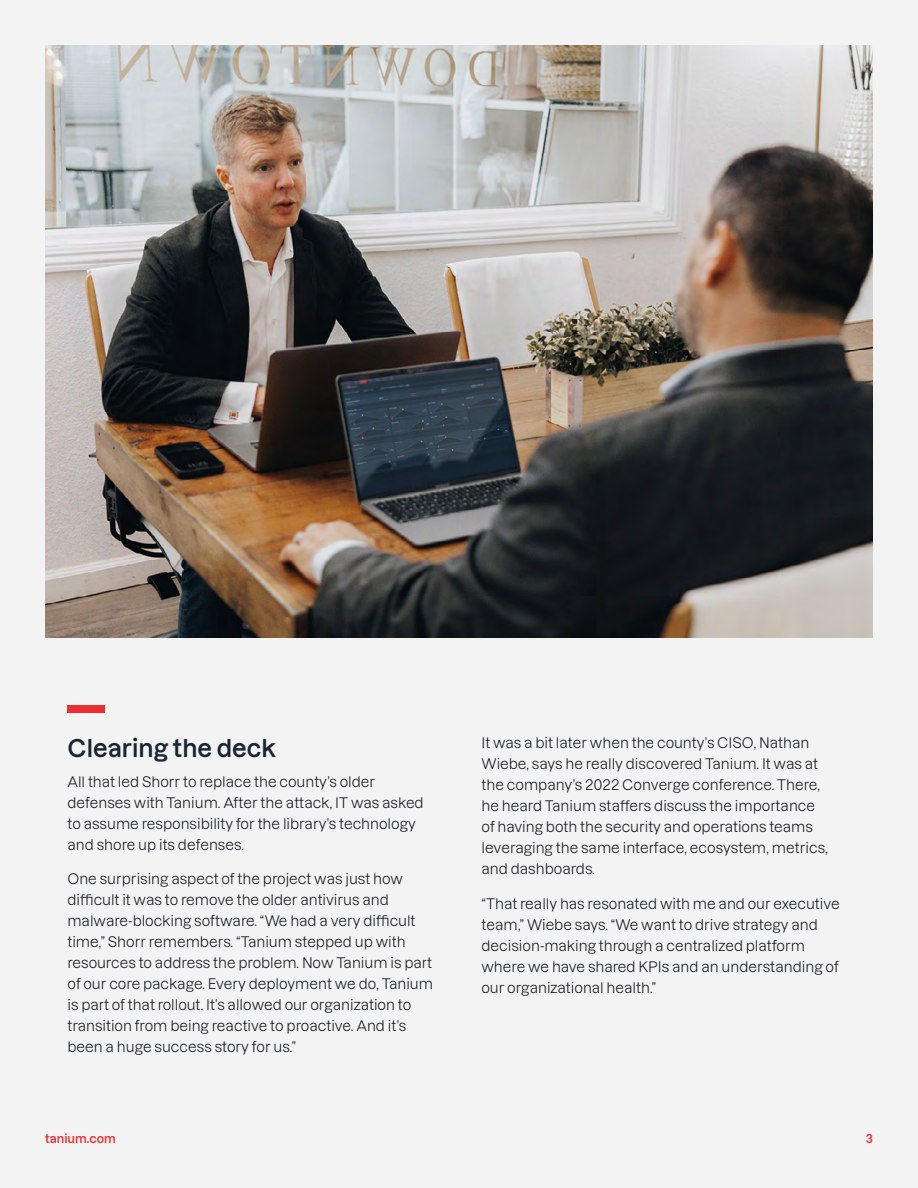
<style>
.page{position:relative;width:918px;height:1188px;background:#f3f3f3}
.page>*{position:absolute;margin:0;border:0;box-sizing:border-box;transform-origin:0 0}
.t1{font:600 24px "Dazzed";color:#1a2533}
.t2{font:14.25px/21px "Dazzed";color:#121820}
.t3{font:600 12px "Dazzed";color:#ec2e30}
</style>
<div class="page">
<img style="left:45px;top:45px;width:828px;height:593px">
<div style="left:68px;top:705px;width:37px;height:7px;background:#ec2e30"></div>
<h1 class="t1" style="left:68px;top:728px;width:210px">Clearing the deck</h1>
<p class="t2" style="left:68px;top:769px;width:358px">All that led Shorr to replace the county’s older defenses with Tanium. After the attack, IT was asked to assume responsibility for the library’s technology and shore up its defenses.</p>
<p class="t2" style="left:68px;top:867px;width:367px">One surprising aspect of the project was just how difficult it was to remove the older antivirus and malware-blocking software. “We had a very difficult time,” Shorr remembers. “Tanium stepped up with resources to address the problem. Now Tanium is part of our core package. Every deployment we do, Tanium is part of that rollout. It’s allowed our organization to transition from being reactive to proactive. And it’s been a huge success story for us.”</p>
<p class="t2" style="left:482px;top:731px;width:348px">It was a bit later when the county’s CISO, Nathan Wiebe, says he really discovered Tanium. It was at the company’s 2022 Converge conference. There, he heard Tanium staffers discuss the importance of having both the security and operations teams leveraging the same interface, ecosystem, metrics, and dashboards.</p>
<p class="t2" style="left:482px;top:891px;width:360px">“That really has resonated with me and our executive team,” Wiebe says. “We want to drive strategy and decision-making through a centralized platform where we have shared KPIs and an understanding of our organizational health.”</p>
<p class="t3" style="left:45px;top:1129px;width:72px">tanium.com</p>
<p class="t3" style="left:866px;top:1129px;width:9px">3</p>
</div>
